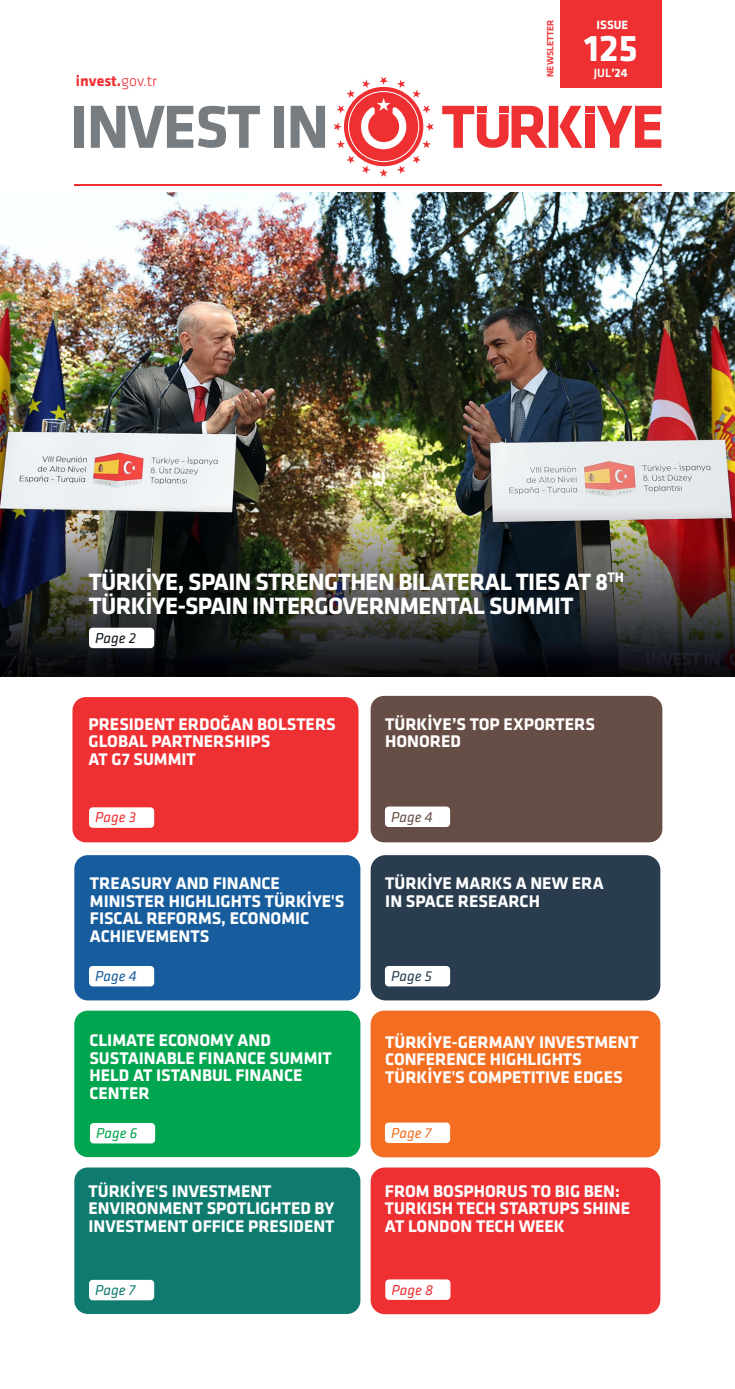
<style>
.page{position:relative;width:735px;height:1389px;background:#fff}
.page>*{position:absolute;margin:0;border:0;box-sizing:border-box;transform-origin:0 0}
.t1{font:700 38.5px "Klavika";color:#fff}
.t2{font:700 24.5px/24.5px "Klavika";letter-spacing:-.025em;color:#fff}
.t3{font:700 17.5px/17.5px "Klavika";color:#fff}
.t4{font:700 15.75px "Klavika";color:#ee3033}
.t5{font:italic 14.88px "Klavika";color:#ee3033}
.t6{font:italic 14.88px "Klavika";color:#0d131b}
.t7{font:italic 14.88px "Klavika";color:#664d45}
.t8{font:italic 14.88px "Klavika";color:#175d9e}
.t9{font:italic 14.88px "Klavika";color:#2a3d4f}
.t10{font:italic 14.88px "Klavika";color:#00a54f}
.t11{font:italic 14.88px "Klavika";color:#0e7b6e}
.t12{font:italic 14.88px "Klavika";color:#f36e21}
.t13{font:500 12.42px "Klavika";color:#fff}
.t14{font:700 12.42px "Klavika";color:#fff}
.t15{font:700 9.62px "Klavika";color:#ee4140}
.s1{font-weight:300}
.s2{font-weight:700}
</style>
<div class="page">
<div style="left:72px;top:697px;width:286px;height:145px;background:#ee3033;border-radius:13px"></div>
<img style="left:0;top:192px;width:734px;height:309px">
<div style="left:560px;top:0;width:101px;height:87px;background:#ee3033"></div>
<hr style="left:75px;top:185px;width:586px;height:1px;background:#ee3033">
<img style="left:0;top:501px;width:734px;height:175px">
<div style="left:75px;top:106px;width:9px;height:42px;background:#767c80"></div>
<svg style="left:91px;top:106px;width:169px;height:42px"></svg>
<div style="left:274px;top:106px;width:10px;height:42px;background:#767c80"></div>
<svg style="left:290px;top:106px;width:35px;height:42px"></svg>
<svg style="left:597px;top:106px;width:64px;height:42px"></svg>
<svg style="left:442px;top:106px;width:140px;height:42px"></svg>
<div style="left:584px;top:114px;width:10px;height:34px;background:#ee3033"></div>
<div style="left:584px;top:106px;width:10px;height:7px;background:#ee3033"></div>
<svg style="left:333px;top:77px;width:100px;height:100px"></svg>
<div style="left:370px;top:855px;width:290px;height:145px;background:#2a3d4f;border-radius:15px"></div>
<div style="left:74px;top:1011px;width:286px;height:146px;background:#00a54f;border-radius:13px"></div>
<div style="left:74px;top:1167px;width:286px;height:147px;background:#0e7b6e;border-radius:13px"></div>
<div style="left:370px;top:696px;width:292px;height:146px;background:#664d45;border-radius:13px"></div>
<div style="left:370px;top:1011px;width:290px;height:146px;background:#f36e21;border-radius:13px"></div>
<div style="left:370px;top:1167px;width:290px;height:147px;background:#ee3033;border-radius:14px"></div>
<div style="left:74px;top:855px;width:286px;height:145px;background:#175d9e;border-radius:13px"></div>
<div style="left:89px;top:628px;width:65px;height:20px;background:#fff;border-radius:4px"></div>
<div style="left:89px;top:807px;width:65px;height:21px;background:#fff;border-radius:4px"></div>
<div style="left:385px;top:807px;width:65px;height:20px;background:#fff;border-radius:4px"></div>
<div style="left:385px;top:966px;width:65px;height:20px;background:#fff;border-radius:4px"></div>
<div style="left:89px;top:966px;width:65px;height:20px;background:#fff;border-radius:4px"></div>
<div style="left:90px;top:1123px;width:65px;height:20px;background:#fff;border-radius:4px"></div>
<div style="left:89px;top:1280px;width:65px;height:20px;background:#fff;border-radius:4px"></div>
<div style="left:385px;top:1279px;width:65px;height:21px;background:#fff;border-radius:4px"></div>
<div style="left:385px;top:1123px;width:65px;height:20px;background:#fff;border-radius:4px"></div>
<p class="t4" style="left:76px;top:72px;width:83px">invest.<span class="s1">gov.tr</span></p>
<p class="t15" style="left:544px;top:77px;width:59px;rotate:-90deg">NEWSLETTER</p>
<p class="t14" style="left:596px;top:18px;width:33px">ISSUE</p>
<p class="t1" style="left:583px;top:28px;width:55px">125</p>
<p class="t13" style="left:593px;top:66px;width:35px">JUL<span class="s2">’24</span></p>
<p class="t2" style="left:89px;top:570px;width:536px">TÜRKİYE, SPAIN STRENGTHEN BILATERAL TIES AT 8<sup>TH<br></sup>TÜRKİYE-SPAIN INTERGOVERNMENTAL SUMMIT</p>
<p class="t6" style="left:95px;top:630px;width:42px">Page 2</p>
<p class="t3" style="left:88px;top:716px;width:249px">PRESIDENT ERDOĞAN BOLSTERS<br>GLOBAL PARTNERSHIPS</p>
<p class="t3" style="left:88px;top:751px;width:109px">AT G7 SUMMIT</p>
<p class="t3" style="left:385px;top:716px;width:211px">TÜRKİYE’S TOP EXPORTERS<br>HONORED</p>
<p class="t5" style="left:95px;top:809px;width:42px">Page 3</p>
<p class="t7" style="left:391px;top:809px;width:43px">Page 4</p>
<p class="t3" style="left:90px;top:875px;width:256px">TREASURY AND FINANCE<br>MINISTER HIGHLIGHTS TÜRKİYE'S<br>FISCAL REFORMS, ECONOMIC<br>ACHIEVEMENTS</p>
<p class="t3" style="left:385px;top:875px;width:220px">TÜRKİYE MARKS A NEW ERA</p>
<p class="t3" style="left:385px;top:892px;width:156px">IN SPACE RESEARCH</p>
<p class="t8" style="left:95px;top:968px;width:43px">Page 4</p>
<p class="t9" style="left:391px;top:968px;width:42px">Page 5</p>
<p class="t3" style="left:89px;top:1032px;width:244px">CLIMATE ECONOMY AND<br>SUSTAINABLE FINANCE SUMMIT<br>HELD AT ISTANBUL FINANCE<br>CENTER</p>
<p class="t10" style="left:96px;top:1125px;width:43px">Page 6</p>
<p class="t3" style="left:385px;top:1034px;width:255px">TÜRKİYE-GERMANY INVESTMENT<br>CONFERENCE HIGHLIGHTS<br>TÜRKİYE'S COMPETITIVE EDGES</p>
<p class="t12" style="left:391px;top:1125px;width:42px">Page 7</p>
<p class="t3" style="left:88px;top:1182px;width:247px">TÜRKİYE'S INVESTMENT<br>ENVIRONMENT SPOTLIGHTED BY<br>INVESTMENT OFFICE PRESIDENT</p>
<p class="t3" style="left:385px;top:1182px;width:246px">FROM BOSPHORUS TO BIG BEN:<br>TURKISH TECH STARTUPS SHINE</p>
<p class="t3" style="left:385px;top:1217px;width:181px">AT LONDON TECH WEEK</p>
<p class="t11" style="left:95px;top:1282px;width:42px">Page 7</p>
<p class="t5" style="left:391px;top:1282px;width:43px">Page 8</p>
</div>
